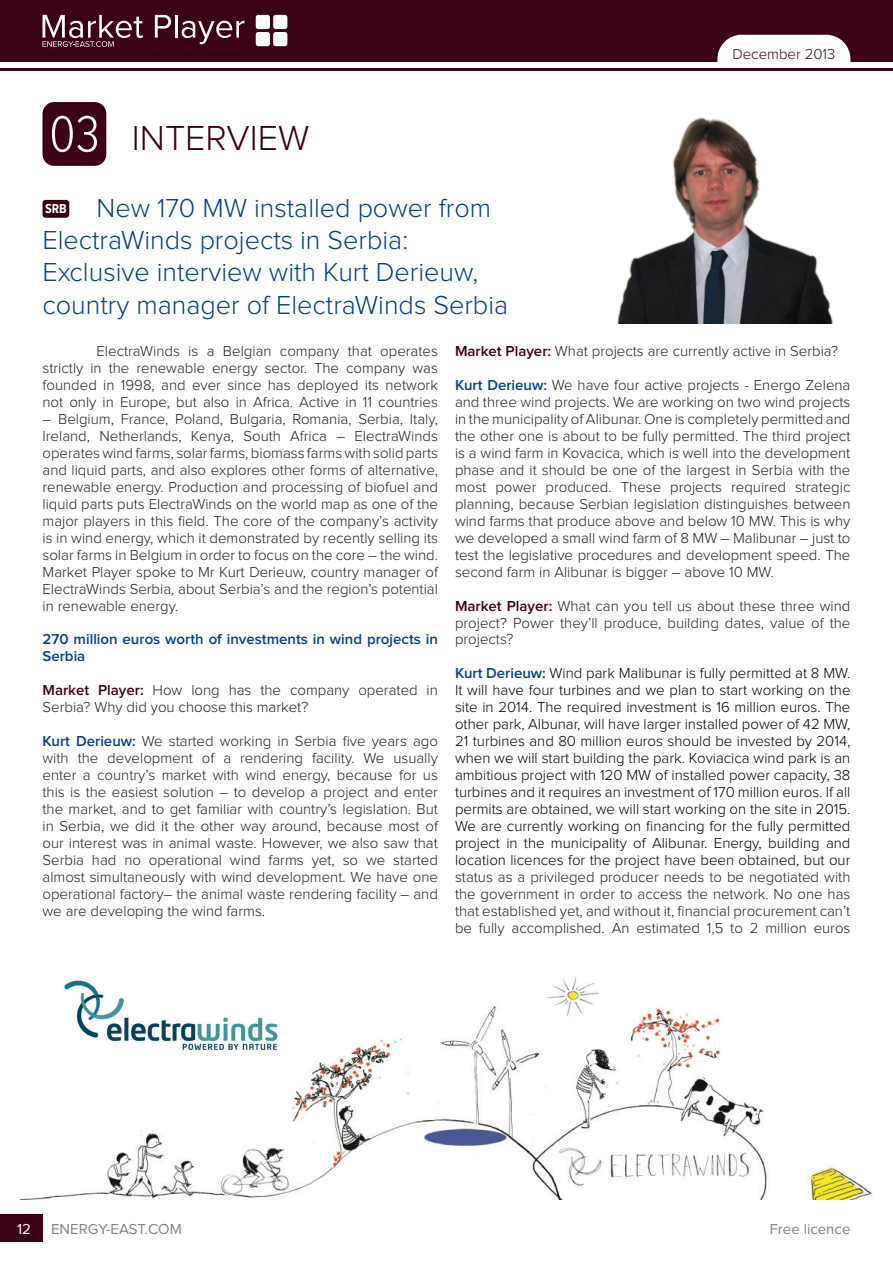
<style>
.page{position:relative;width:893px;height:1263px;background:#fff}
.page>*{position:absolute;margin:0;border:0;box-sizing:border-box;transform-origin:0 0}
.t1{font:300 36px "Proxima Nova";color:#3b0011}
.t2{font:300 27px/32.4px "Proxima Nova";color:#083e89}
.t3{font:300 15px/17px "Proxima Nova";color:#231f20;text-align:justify}
.t4{font:300 15px/17px "Proxima Nova";color:#000;text-align:justify}
.t5{font:600 15px/17px "Proxima Nova";color:#083e89}
.t6{font:15px "Proxima Nova";color:#808285}
.t7{font:300 15px "Proxima Nova";color:#3b0011}
.t8{font:15px "Proxima Nova";color:#fff}
.t9{font:700 13.5px "Proxima Nova Cond";color:#fff}
.s1{font-weight:600;color:#3b0011}
.s2{font-weight:600;color:#083e89}
.s3{color:#231f20}
</style>
<div class="page">
<svg style="left:0;top:0;width:893px;height:62px;background:#481121"></svg>
<hr style="left:0;top:69px;width:893px;height:2px;background:#3b0011">
<div style="left:273px;top:15px;width:14px;height:14px;background:#fff;border-radius:3px"></div>
<div style="left:256px;top:15px;width:14px;height:14px;background:#fff;border-radius:3px"></div>
<div style="left:273px;top:32px;width:14px;height:14px;background:#fff;border-radius:3px"></div>
<div style="left:256px;top:32px;width:14px;height:14px;background:#fff;border-radius:3px"></div>
<svg style="left:155px;top:15px;width:16px;height:23px"></svg>
<hr style="left:175px;top:15px;width:2px;height:23px;background:#fff">
<svg style="left:182px;top:21px;width:62px;height:23px"></svg>
<svg style="left:43px;top:15px;width:100px;height:32px;background:#6d414e"></svg>
<div style="left:0;top:1214px;width:43px;height:28px;background:#3b0011"></div>
<img style="left:20px;top:975px;width:852px;height:224px">
<img style="left:63px;top:979px;width:218px;height:75px">
<div style="left:43px;top:102px;width:63px;height:64px;background:#3b0011;border-radius:12px"></div>
<svg style="left:52px;top:116px;width:45px;height:36px"></svg>
<img style="left:617px;top:117px;width:216px;height:206px">
<div style="left:43px;top:200px;width:26px;height:18px;background:#33000a;border-radius:3px"></div>
<p class="t1" style="left:132px;top:122px;width:179px">INTERVIEW</p>
<p class="t7" style="left:732px;top:47px;width:104px">December 2013</p>
<p class="t2" style="left:43px;top:192px;width:450px;text-indent:54px">New 170 MW installed power from<br>ElectraWinds projects in Serbia:</p>
<p class="t2" style="left:43px;top:257px;width:467px">Exclusive interview with Kurt Derieuw, country manager of ElectraWinds Serbia</p>
<p class="t3" style="left:43px;top:343px;width:397px;text-indent:54px">ElectraWinds is a Belgian company that operates strictly in the renewable energy sector. The company was founded in 1998, and ever since has deployed its network not only in Europe, but also in Africa. Active in 11 countries</p>
<p class="t3" style="left:43px;top:411px;width:397px">– Belgium, France, Poland, Bulgaria, Romania, Serbia, Italy, Ireland, Netherlands, Kenya, South Africa – ElectraWinds operates wind farms, solar farms, biomass farms with solid parts and liquid parts, and also explores other forms of alternative, renewable energy. Production and processing of biofuel and liquid parts puts ElectraWinds on the world map as one of the major players in this field. The core of the company’s activity is in wind energy, which it demonstrated by recently selling its solar farms in Belgium in order to focus on the core – the wind.<br>Market Player spoke to Mr Kurt Derieuw, country manager of ElectraWinds Serbia, about Serbia’s and the region’s potential in renewable energy.</p>
<p class="t5" style="left:43px;top:632px;width:397px">270 million euros worth of investments in wind projects in<br>Serbia</p>
<p class="t3" style="left:43px;top:682px;width:397px"><span class="s1">Market Player:</span> How long has the company operated in<br>Serbia? Why did you choose this market?</p>
<p class="t3" style="left:43px;top:733px;width:397px"><span class="s2">Kurt Derieuw:</span> We started working in Serbia five years ago with the development of a rendering facility. We usually enter a country’s market with wind energy, because for us this is the easiest solution – to develop a project and enter the market, and to get familiar with country’s legislation. But in Serbia, we did it the other way around, because most of our interest was in animal waste. However, we also saw that Serbia had no operational wind farms yet, so we started almost simultaneously with wind development. We have one operational factory– the animal waste rendering facility – and we are developing the wind farms.</p>
<p class="t9" style="left:45px;top:203px;width:23px">SRB</p>
<p class="t3" style="left:455px;top:343px;width:385px"><span class="s1">Market Player:</span> What projects are currently active in Serbia?</p>
<p class="t3" style="left:455px;top:377px;width:397px"><span class="s2">Kurt Derieuw:</span> We have four active projects - Energo Zelena and three wind projects. We are working on two wind projects in the municipality of Alibunar. One is completely permitted and the other one is about to be fully permitted. The third project is a wind farm in Kovacica, which is well into the development phase and it should be one of the largest in Serbia with the most power produced. These projects required strategic planning, because Serbian legislation distinguishes between wind farms that produce above and below 10 MW. This is why we developed a small wind farm of 8 MW – Malibunar – just to test the legislative procedures and development speed. The second farm in Alibunar is bigger – above 10 MW.</p>
<p class="t3" style="left:455px;top:598px;width:397px"><span class="s1">Market Player:</span> What can you tell us about these three wind project? Power they’ll produce, building dates, value of the projects?</p>
<p class="t4" style="left:455px;top:665px;width:397px"><span class="s2">Kurt Derieuw:</span> Wind park Malibunar is fully permitted at 8 MW.<br>It will have four turbines and we plan to start working on the site in 2014. The required investment is 16 million euros. The other park, Albunar, will have larger installed power of 42 MW, 21 turbines and 80 million euros should be invested by 2014, when we will start building the park. Koviacica wind park is an ambitious project with 120 MW of installed power capacity, 38 turbines and it requires an investment of 170 million euros. If all permits are obtained, we will start working on the site in 2015.<br>We are currently working on financing for the fully permitted project in the municipality of Alibunar. Energy, building and location licences for the project have been obtained, but our <span class="s3">status as a privileged producer needs to be negotiated with the government in order to access the network. No one has that established yet, and without it, financial procurement can’t be fully accomplished. An estimated 1,5 to 2 million euros</span></p>
<p class="t8" style="left:17px;top:1222px;width:15px">12</p>
<p class="t6" style="left:51px;top:1222px;width:132px">ENERGY-EAST.COM</p>
<p class="t6" style="left:770px;top:1222px;width:82px">Free licence</p>
</div>
